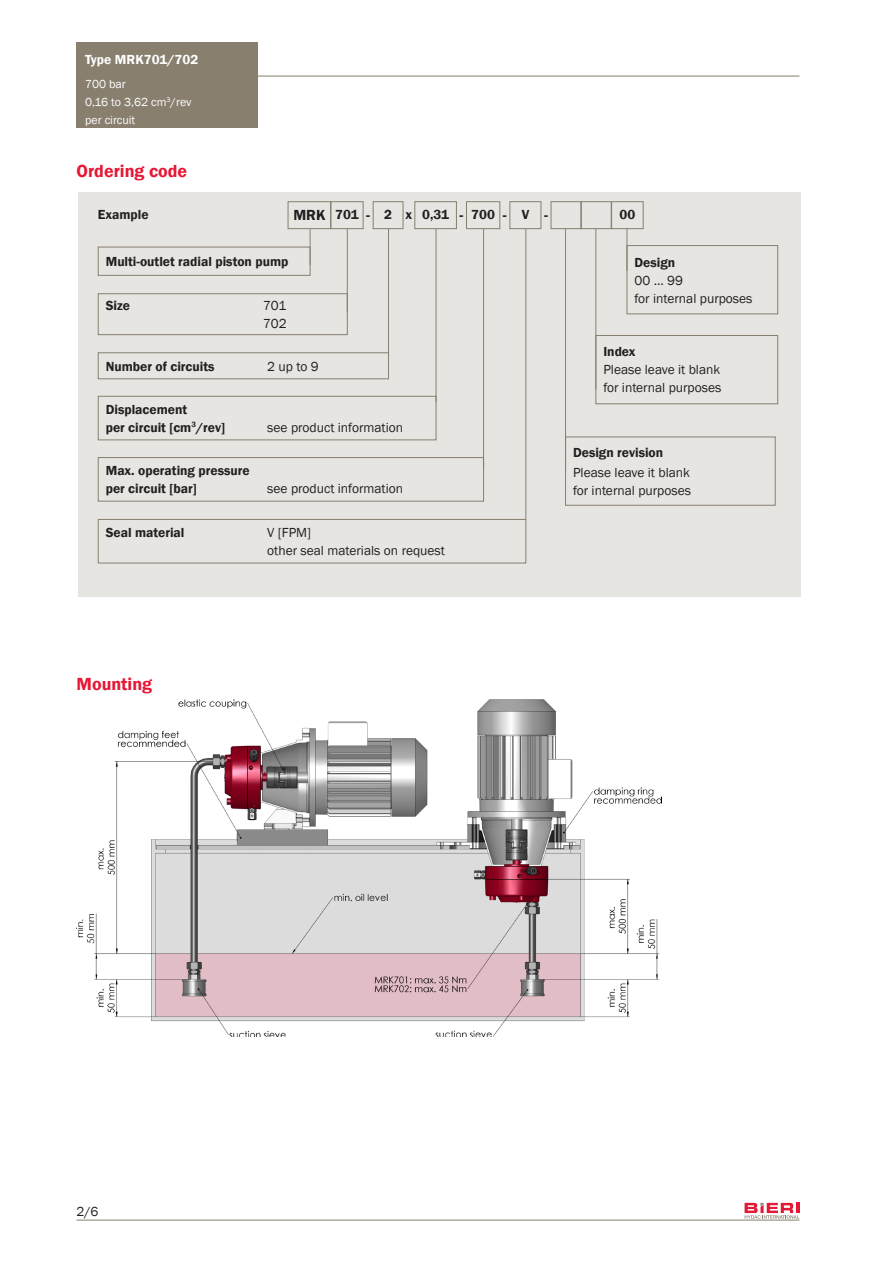
<style>
.page{position:relative;width:893px;height:1263px;background:#fff}
.page>*{position:absolute;margin:0;border:0;box-sizing:border-box;transform-origin:0 0}
._04_Titel_rot{font:600 18px "Franklin Gothic";color:#e51836}
._14_Typenschlüssel_F{font:600 15px "Franklin Gothic";color:#231f20}
.Typenschlüssel{font:600 15px "Franklin Gothic";color:#231f20}
._14_Typenschlüssel_F-2{font:600 13.5px "Franklin Gothic";color:#231f20}
._07_Grundtext{font:13.5px "Franklin Gothic";color:#231f20}
._14_Typenschlüssel_F-3{font:13.5px "Franklin Gothic";color:#231f20}
.Bestellbeispiel_Bold{font:13.5px/20px "Franklin Gothic";color:#231f20}
._15_Typenschlüssel_G{font:13.5px "Franklin Gothic";color:#231f20}
.Bestellbeispiel{font:13.5px "Franklin Gothic";color:#231f20}
.t1{font:600 13.5px "Franklin Gothic";color:#fff}
.Bestellbeispiel_Bold-2{font:600 13.5px "Franklin Gothic";color:#231f20}
._15_Typenschlüssel_G-2{font:600 13.5px "Franklin Gothic";color:#231f20}
.t2{font:12px/18px "Franklin Gothic";color:#fff}
.s1{font-weight:600}
</style>
<div class="page">
<div style="left:77px;top:43px;width:181px;height:33px;background:#887f6f"></div>
<div style="left:77px;top:76px;width:181px;height:52px;background:#887f6f"></div>
<hr style="left:258px;top:76px;width:541px;height:1px;background:#887f6f">
<svg style="left:745px;top:1203px;width:54px;height:16px"></svg>
<hr style="left:77px;top:1220px;width:722px;height:1px;background:#887f6f">
<div style="left:78px;top:192px;width:722px;height:404px;background:#e7e5e2"></div>
<div style="left:551px;top:201px;width:30px;height:28px;border:1px solid #887f6f"></div>
<div style="left:581px;top:201px;width:31px;height:28px;border:1px solid #887f6f"></div>
<hr style="left:483px;top:229px;width:1px;height:239px;background:#887f6f">
<hr style="left:627px;top:229px;width:1px;height:42px;background:#887f6f">
<hr style="left:436px;top:229px;width:1px;height:173px;background:#887f6f">
<hr style="left:388px;top:229px;width:1px;height:126px;background:#887f6f">
<hr style="left:347px;top:229px;width:1px;height:84px;background:#887f6f">
<hr style="left:310px;top:229px;width:1px;height:36px;background:#887f6f">
<div style="left:509px;top:201px;width:32px;height:28px;border:1px solid #887f6f"></div>
<div style="left:611px;top:201px;width:33px;height:28px;border:1px solid #887f6f"></div>
<div style="left:466px;top:201px;width:34px;height:28px;border:1px solid #887f6f"></div>
<div style="left:414px;top:201px;width:43px;height:28px;border:1px solid #887f6f"></div>
<div style="left:373px;top:201px;width:30px;height:28px;border:1px solid #887f6f"></div>
<div style="left:330px;top:201px;width:33px;height:28px;border:1px solid #887f6f"></div>
<div style="left:288px;top:201px;width:43px;height:28px;border:1px solid #887f6f"></div>
<hr style="left:595px;top:229px;width:1px;height:160px;background:#887f6f">
<hr style="left:565px;top:229px;width:1px;height:241px;background:#887f6f">
<hr style="left:525px;top:229px;width:1px;height:290px;background:#887f6f">
<div style="left:565px;top:436px;width:211px;height:70px;border:1px solid #887f6f"></div>
<div style="left:595px;top:335px;width:183px;height:69px;border:1px solid #887f6f"></div>
<div style="left:627px;top:245px;width:151px;height:69px;border:1px solid #887f6f"></div>
<div style="left:98px;top:293px;width:250px;height:42px;border:1px solid #887f6f"></div>
<div style="left:98px;top:247px;width:212px;height:29px;border:1px solid #887f6f"></div>
<div style="left:98px;top:396px;width:338px;height:44px;border:1px solid #887f6f"></div>
<div style="left:98px;top:457px;width:386px;height:45px;border:1px solid #887f6f"></div>
<div style="left:98px;top:519px;width:428px;height:44px;border:1px solid #887f6f"></div>
<div style="left:98px;top:352px;width:291px;height:27px;border:1px solid #887f6f"></div>
<img style="left:77px;top:699px;width:584px;height:337px">
<p class="t1" style="left:85px;top:51px;width:115px">Type MRK701/702</p>
<p class="t2" style="left:85px;top:75px;width:108px">700 bar<br>0,16 to 3,62 cm<sup>3</sup>/rev per circuit</p>
<p class="_04_Titel_rot" style="left:77px;top:160px;width:112px">Ordering code</p>
<p class="_14_Typenschlüssel_F-2" style="left:98px;top:207px;width:52px">Example</p>
<p class="Typenschlüssel" style="left:293px;top:206px;width:34px">MRK</p>
<p class="Bestellbeispiel_Bold-2" style="left:335px;top:207px;width:25px">701</p>
<p class="_14_Typenschlüssel_F" style="left:366px;top:206px;width:5px">-</p>
<p class="Bestellbeispiel_Bold-2" style="left:384px;top:207px;width:9px">2</p>
<p class="_14_Typenschlüssel_F-2" style="left:406px;top:207px;width:8px">x</p>
<p class="Bestellbeispiel_Bold-2" style="left:422px;top:207px;width:29px">0,31</p>
<p class="_14_Typenschlüssel_F" style="left:459px;top:206px;width:5px">-</p>
<p class="Bestellbeispiel_Bold-2" style="left:471px;top:207px;width:25px">700</p>
<p class="_14_Typenschlüssel_F" style="left:503px;top:206px;width:5px">-</p>
<p class="_15_Typenschlüssel_G-2" style="left:522px;top:207px;width:9px">V</p>
<p class="_14_Typenschlüssel_F" style="left:544px;top:206px;width:5px">-</p>
<p class="Bestellbeispiel_Bold-2" style="left:619px;top:207px;width:17px">00</p>
<p class="_14_Typenschlüssel_F-2" style="left:106px;top:253px;width:184px">Multi-outlet radial piston pump</p>
<p class="_14_Typenschlüssel_F-2" style="left:106px;top:297px;width:26px">Size</p>
<p class="_14_Typenschlüssel_F-3" style="left:263px;top:297px;width:25px">701</p>
<p class="_14_Typenschlüssel_F-3" style="left:263px;top:315px;width:25px">702</p>
<p class="_14_Typenschlüssel_F-2" style="left:106px;top:358px;width:110px">Number of circuits</p>
<p class="_14_Typenschlüssel_F-3" style="left:267px;top:358px;width:53px">2 up to 9</p>
<p class="_14_Typenschlüssel_F-2" style="left:106px;top:401px;width:83px">Displacement</p>
<p class="_14_Typenschlüssel_F-2" style="left:106px;top:419px;width:121px">per circuit [cm<sup>3</sup>/rev]</p>
<p class="_14_Typenschlüssel_F-3" style="left:267px;top:419px;width:137px">see product information</p>
<p class="_14_Typenschlüssel_F-2" style="left:106px;top:462px;width:145px">Max. operating pressure</p>
<p class="_14_Typenschlüssel_F-2" style="left:106px;top:480px;width:92px">per circuit [bar]</p>
<p class="_14_Typenschlüssel_F-3" style="left:267px;top:480px;width:137px">see product information</p>
<p class="_15_Typenschlüssel_G-2" style="left:106px;top:524px;width:80px">Seal material</p>
<p class="_15_Typenschlüssel_G" style="left:267px;top:524px;width:45px">V [FPM]</p>
<p class="_15_Typenschlüssel_G" style="left:267px;top:542px;width:179px">other seal materials on request</p>
<p class="_04_Titel_rot" style="left:77px;top:672px;width:77px">Mounting</p>
<p class="_14_Typenschlüssel_F-2" style="left:634px;top:254px;width:42px">Design</p>
<p class="_07_Grundtext" style="left:634px;top:272px;width:50px">00 ... 99</p>
<p class="_07_Grundtext" style="left:634px;top:290px;width:120px">for internal purposes</p>
<p class="_14_Typenschlüssel_F-2" style="left:603px;top:344px;width:34px">Index</p>
<p class="Bestellbeispiel" style="left:603px;top:361px;width:118px">Please leave it blank</p>
<p class="_07_Grundtext" style="left:603px;top:379px;width:120px">for internal purposes</p>
<p class="Bestellbeispiel_Bold" style="left:573px;top:443px;width:118px"><span class="s1">Design revision<br></span>Please leave it blank</p>
<p class="_07_Grundtext" style="left:573px;top:482px;width:120px">for internal purposes</p>
<p class="Bestellbeispiel_Bold" style="left:77px;top:1201px;width:23px">2/6</p>
</div>
